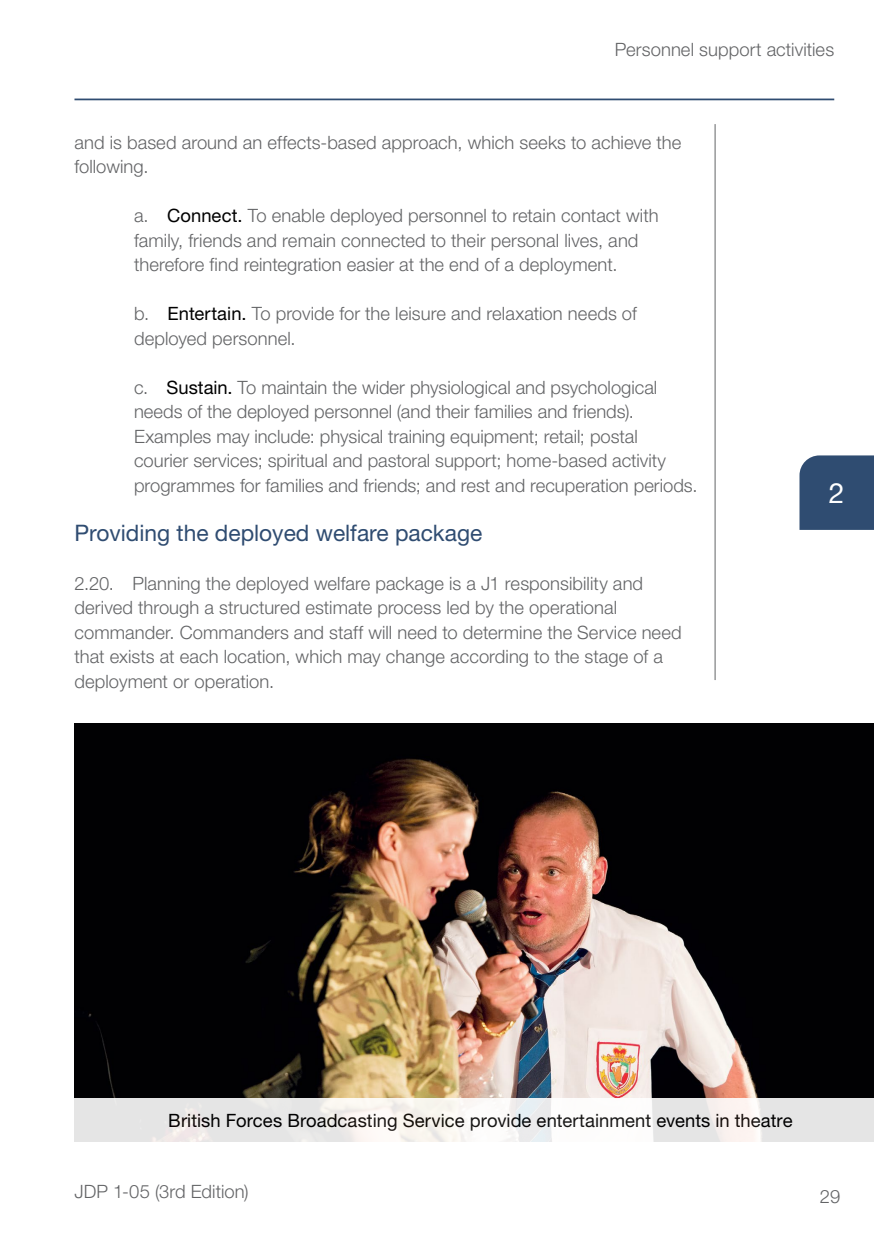
<style>
.page{position:relative;width:874px;height:1241px;background:#fff}
.page>*{position:absolute;margin:0;border:0;box-sizing:border-box;transform-origin:0 0}
.t1{font:28px "Helvetica Neue LT Pro";color:#fff}
.ID__Side_heading_mut{font:22.75px "Helvetica Neue LT Pro";color:#2f4c71}
.ID__Sub_para_run-in{font:300 18.38px/24.5px "Helvetica Neue LT Pro";color:#636466}
.ID__Para_Chapter_2{font:300 18.38px/24.5px "Helvetica Neue LT Pro";letter-spacing:.005em;color:#636466}
.t2{font:18.38px "Helvetica Neue LT Pro";letter-spacing:.005em;color:#000}
.s1{font-weight:400;color:#000}
</style>
<div class="page">
<hr style="left:714px;top:124px;width:1px;height:556px;background:#636466">
<hr style="left:74px;top:98px;width:759px;height:2px;background:#2f4c71">
<div style="left:799px;top:455px;width:74px;height:75px;background:#2f4c71"></div>
<img style="left:75px;top:723px;width:798px;height:375px">
<svg style="left:74px;top:1098px;width:799px;height:44px;fill:#e9e8e7"></svg>
<p class="ID__Sub_para_run-in" style="left:614px;top:37px;width:221px">Personnel support activities</p>
<p class="ID__Para_Chapter_2" style="left:74px;top:129px;width:608px">and is based around an effects-based approach, which seeks to achieve the following.</p>
<p class="ID__Sub_para_run-in" style="left:134px;top:203px;width:525px">a. <span class="s1">Connect.</span> To enable deployed personnel to retain contact with family, friends and remain connected to their personal lives, and therefore find reintegration easier at the end of a deployment.</p>
<p class="ID__Sub_para_run-in" style="left:134px;top:301px;width:504px">b. <span class="s1">Entertain.</span> To provide for the leisure and relaxation needs of deployed personnel.</p>
<p class="ID__Sub_para_run-in" style="left:134px;top:374px;width:565px">c. <span class="s1">Sustain.</span> To maintain the wider physiological and psychological needs of the deployed personnel (and their families and friends).<br>Examples may include: physical training equipment; retail; postal<br>courier services; spiritual and pastoral support; home-based activity programmes for families and friends; and rest and recuperation periods.</p>
<p class="ID__Side_heading_mut" style="left:74px;top:518px;width:409px">Providing the deployed welfare package</p>
<p class="ID__Para_Chapter_2" style="left:74px;top:570px;width:608px">2.20. Planning the deployed welfare package is a J1 responsibility and derived through a structured estimate process led by the operational commander. Commanders and staff will need to determine the Service need that exists at each location, which may change according to the stage of a deployment or operation.</p>
<h1 class="t1" style="left:828px;top:475px;width:17px">2</h1>
<p class="t2" style="left:168px;top:1109px;width:625px">British Forces Broadcasting Service provide entertainment events in theatre</p>
<p class="ID__Sub_para_run-in" style="left:74px;top:1178px;width:176px">JDP 1-05 (3rd Edition)</p>
<p class="ID__Sub_para_run-in" style="left:819px;top:1183px;width:22px">29</p>
</div>
